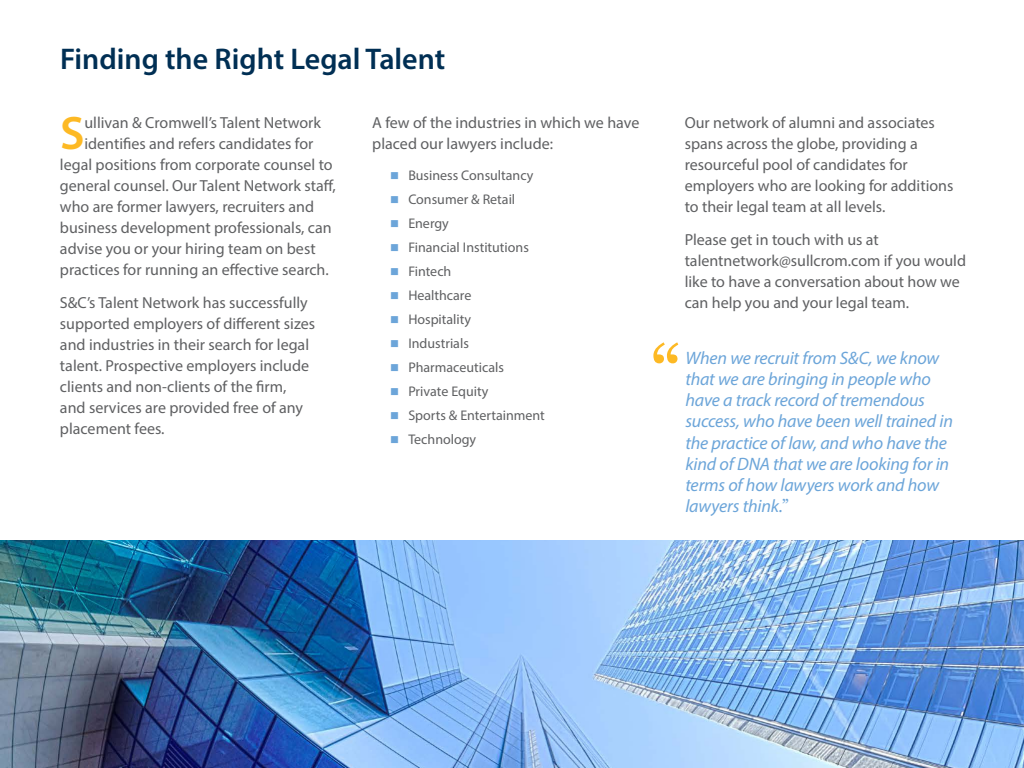
<style>
.page{position:relative;width:1024px;height:768px;background:#fff}
.page>*{position:absolute;margin:0;border:0;box-sizing:border-box;transform-origin:0 0}
.t1{font:80px "Miller Text";color:#fdb924}
.t2{font:600 47.2px "Myriad Pro";color:#fdb924}
.t3{font:600 30px "Myriad Pro";color:#002f54}
.t4{font:italic 18px/21px "Myriad Pro";letter-spacing:-.01em;color:#6ca5d9}
.t5{font:16px/21px "Myriad Pro";color:#5f6062}
.t6{font:14px/24px "Myriad Pro";color:#5f6062}
.s1{font-family:"Miller Text";font-style:normal}
</style>
<div class="page">
<img style="left:0;top:540px;width:1024px;height:228px">
<h3 class="t3" style="left:60px;top:40px;width:387px">Finding the Right Legal Talent</h3>
<h2 class="t2" style="left:60px;top:103px;width:26px">S</h2>
<p class="t5" style="left:84px;top:112px;width:238px">ullivan &amp; Cromwell’s Talent Network</p>
<p class="t5" style="left:84px;top:133px;width:230px">identifies and refers candidates for</p>
<p class="t5" style="left:60px;top:154px;width:274px">legal positions from corporate counsel to</p>
<p class="t5" style="left:60px;top:175px;width:277px">general counsel. Our Talent Network staff,</p>
<p class="t5" style="left:60px;top:196px;width:256px">who are former lawyers, recruiters and</p>
<p class="t5" style="left:60px;top:217px;width:273px">business development professionals, can</p>
<p class="t5" style="left:60px;top:238px;width:257px">advise you or your hiring team on best</p>
<p class="t5" style="left:60px;top:259px;width:270px">practices for running an effective search.</p>
<p class="t5" style="left:60px;top:292px;width:257px">S&amp;C’s Talent Network has successfully supported employers of different sizes and industries in their search for legal talent. Prospective employers include clients and non-clients of the firm, and services are provided free of any placement fees.</p>
<p class="t5" style="left:372px;top:111px;width:269px">A few of the industries in which we have placed our lawyers include:</p>
<p class="t6" style="left:408px;top:163px;width:138px">Business Consultancy<br>Consumer &amp; Retail<br>Energy<br>Financial Institutions<br>Fintech<br>Healthcare<br>Hospitality<br>Industrials<br>Pharmaceuticals<br>Private Equity<br>Sports &amp; Entertainment<br>Technology</p>
<p class="t5" style="left:685px;top:112px;width:270px">Our network of alumni and associates spans across the globe, providing a resourceful pool of candidates for employers who are looking for additions to their legal team at all levels.</p>
<p class="t5" style="left:685px;top:229px;width:283px">Please get in touch with us at talentnetwork@sullcrom.com if you would like to have a conversation about how we can help you and your legal team.</p>
<h1 class="t1" style="left:652px;top:328px;width:30px">“</h1>
<p class="t4" style="left:685px;top:348px;width:269px">When we recruit from S&amp;C, we know that we are bringing in people who have a track record of tremendous success, who have been well trained in the practice of law, and who have the kind of DNA that we are looking for in terms of how lawyers work and how lawyers think.<span class="s1">”</span></p>
</div>
